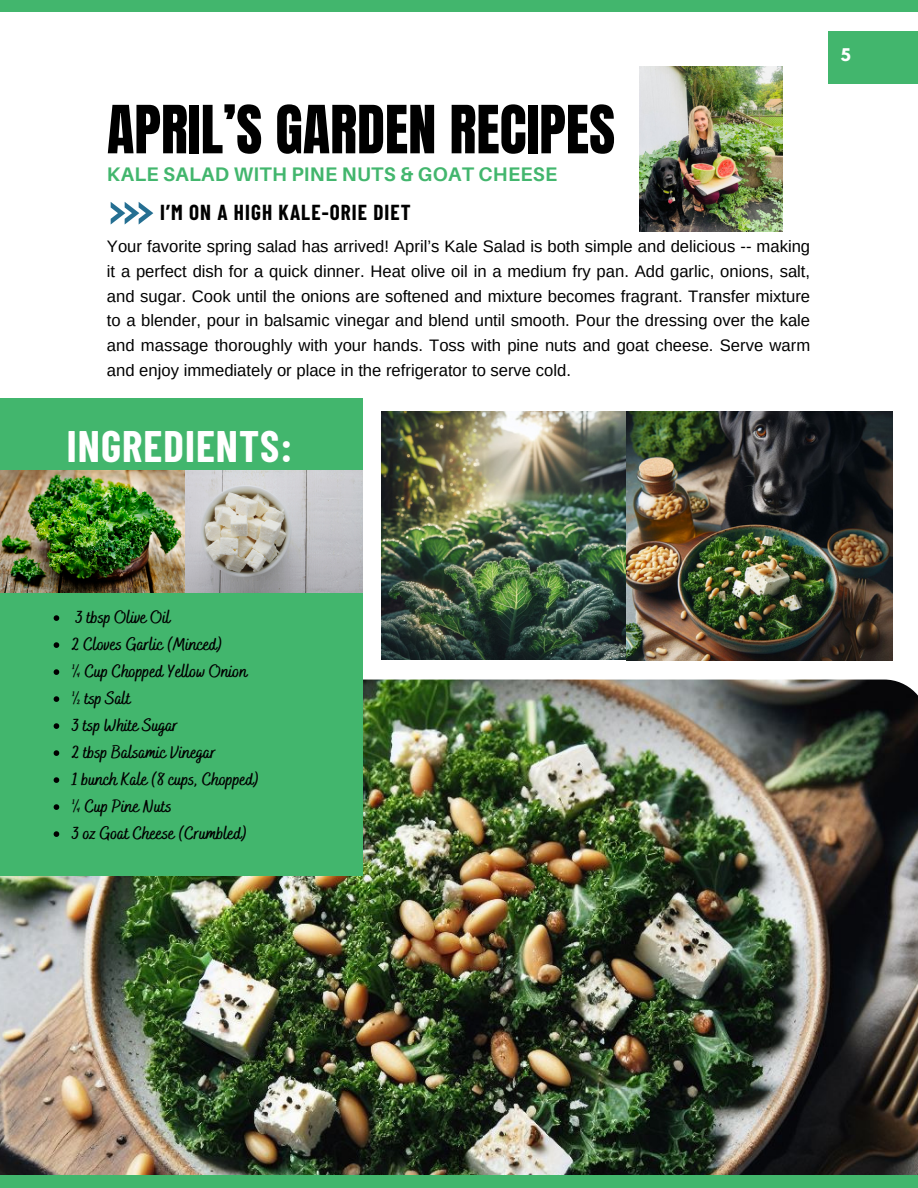
<style>
.page{position:relative;width:918px;height:1188px;background:#fff}
.page>*{position:absolute;margin:0;border:0;box-sizing:border-box;transform-origin:0 0}
.t1{font:56.4px "Anton";color:#000}
.t2{font:700 43.05px "Barlow Condensed";letter-spacing:.025em;color:#fff}
.t3{font:700 21.15px "Barlow Condensed";letter-spacing:.05em;color:#000}
.t4{font:700 19.65px "Aileron";letter-spacing:.015em;color:#42b66d}
.t5{font:700 18px "Bakerie Smooth";color:#000}
.t6{font:16.65px/24.8px "Arimo";color:#000;text-align:justify}
.t7{font:700 15.45px "League Spartan";color:#fff}
</style>
<div class="page">
<img style="left:0;top:680px;width:918px;height:495px">
<div style="left:0;top:398px;width:363px;height:477px;background:#42b66d"></div>
<svg style="left:111px;top:202px;width:42px;height:22px"></svg>
<div style="left:0;top:0;width:918px;height:12px;background:#42b66d"></div>
<div style="left:0;top:1175px;width:918px;height:13px;background:#42b66d"></div>
<div style="left:828px;top:32px;width:90px;height:52px;background:#42b66d"></div>
<img style="left:382px;top:411px;width:258px;height:249px">
<img style="left:627px;top:412px;width:265px;height:249px">
<img style="left:640px;top:66px;width:143px;height:165px">
<img style="left:184px;top:471px;width:178px;height:121px">
<img style="left:0;top:471px;width:184px;height:121px">
<svg style="left:54px;top:615px;width:5px;height:6px"></svg>
<svg style="left:54px;top:642px;width:5px;height:6px"></svg>
<svg style="left:54px;top:669px;width:5px;height:6px"></svg>
<svg style="left:54px;top:696px;width:5px;height:6px"></svg>
<svg style="left:54px;top:723px;width:5px;height:6px"></svg>
<svg style="left:54px;top:750px;width:5px;height:6px"></svg>
<svg style="left:54px;top:777px;width:5px;height:6px"></svg>
<svg style="left:54px;top:804px;width:5px;height:6px"></svg>
<svg style="left:54px;top:831px;width:5px;height:6px"></svg>
<p class="t1" style="left:107px;top:89px;width:510px">APRIL’S GARDEN RECIPES</p>
<p class="t4" style="left:107px;top:162px;width:452px">KALE SALAD WITH PINE NUTS &amp; GOAT CHEESE</p>
<p class="t3" style="left:160px;top:199px;width:252px">I’M ON A HIGH KALE-ORIE DIET</p>
<p class="t6" style="left:107px;top:234px;width:705px">Your favorite spring salad has arrived! April’s Kale Salad is both simple and delicious -- making it a perfect dish for a quick dinner. Heat olive oil in a medium fry pan. Add garlic, onions, salt, and sugar. Cook until the onions are softened and mixture becomes fragrant. Transfer mixture to a blender, pour in balsamic vinegar and blend until smooth. Pour the dressing over the kale and massage thoroughly with your hands. Toss with pine nuts and goat cheese. Serve warm and enjoy immediately or place in the refrigerator to serve cold.</p>
<p class="t2" style="left:67px;top:419px;width:227px">INGREDIENTS:</p>
<h1 class="t7" style="left:841px;top:47px;width:11px">5</h1>
<h2 class="t5" style="left:75px;top:607px;width:97px">3 tbsp Olive Oil</h2>
<p class="t5" style="left:72px;top:634px;width:153px">2 Cloves Garlic (Minced)</p>
<p class="t5" style="left:72px;top:661px;width:177px">¼ Cup Chopped Yellow Onion</p>
<p class="t5" style="left:72px;top:688px;width:60px">½ tsp Salt</p>
<p class="t5" style="left:72px;top:715px;width:108px">3 tsp White Sugar</p>
<p class="t5" style="left:72px;top:742px;width:146px">2 tbsp Balsamic Vinegar</p>
<p class="t5" style="left:72px;top:769px;width:189px">1 bunch Kale (8 cups, Chopped)</p>
<p class="t5" style="left:72px;top:796px;width:101px">¼ Cup Pine Nuts</p>
<p class="t5" style="left:72px;top:823px;width:177px">3 oz Goat Cheese (Crumbled)</p>
</div>
